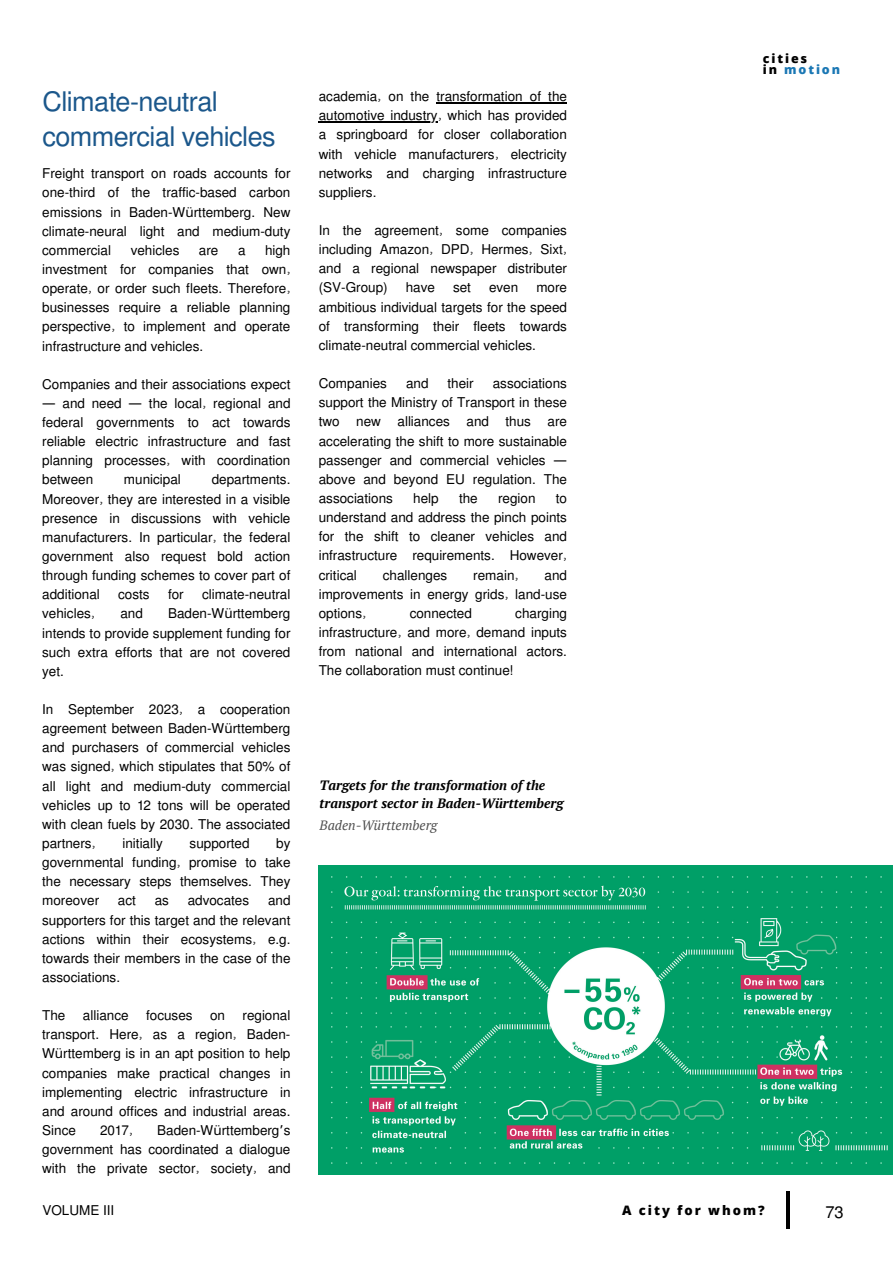
<style>
.page{position:relative;width:893px;height:1264px;background:#fff}
.page>*{position:absolute;margin:0;border:0;box-sizing:border-box;transform-origin:0 0}
.t1{font:27px/34.8px "Mukti";letter-spacing:-.02em;color:#1b578b}
.t2{font:16.5px "Mukti";color:#000}
.t3{font:13.5px/19.2px "Mukti";color:#000;text-align:justify}
.t4{font:italic 700 13.5px/18px "PT Serif";color:#000}
.t5{font:italic 13.5px "PT Serif";color:#000}
.t6{font:800 13.05px "Open Sans";letter-spacing:.15em;color:#000}
.t7{font:800 12.45px "Open Sans";letter-spacing:.15em;color:#1a77b4}
.t8{font:800 12.45px "Open Sans";letter-spacing:.15em;color:#000}
.s1{font-family:"Noto Sans"}
.s2{font-family:"Noto Sans Gurmukhi"}
.s3{color:#000}
</style>
<div class="page">
<img style="left:319px;top:865px;width:573px;height:309px">
<hr style="left:436px;top:102px;width:131px;height:1px;background:#000">
<hr style="left:319px;top:121px;width:119px;height:1px;background:#000">
<hr style="left:786px;top:1191px;width:3px;height:37px;background:#000">
<p class="t1" style="left:42px;top:82px;width:235px">Climate-neutral commercial vehicles</p>
<p class="t3" style="left:319px;top:86px;width:250px">academia, on the transformation of the automotive industry, which has provided a springboard for closer collaboration with vehicle manufacturers, electricity networks and charging infrastructure suppliers.</p>
<p class="t3" style="left:319px;top:220px;width:250px">In the agreement, some companies including Amazon, DPD, Hermes, Sixt, and a regional newspaper distributer (SV-Group)</p>
<p class="t3" style="left:42px;top:163px;width:250px">Freight transport on roads accounts for one-third of the traffic-based carbon emissions in Baden-W<span class="s1">ü</span>rttemberg. New climate-neural light and medium-duty commercial</p>
<p class="t3" style="left:42px;top:240px;width:250px;text-indent:223px">high investment for companies that own, operate, or order such fleets. Therefore, businesses require a reliable planning perspective, to implement and operate infrastructure and vehicles.</p>
<p class="t3" style="left:42px;top:374px;width:250px">Companies and their associations expect</p>
<p class="t3" style="left:42px;top:393px;width:250px"><span class="s2">—</span> and need <span class="s2">—</span> the local, regional and federal governments to act towards reliable electric infrastructure and fast planning processes, with coordination between</p>
<p class="t3" style="left:131px;top:240px;width:50px">vehicles</p>
<p class="t3" style="left:199px;top:240px;width:21px">are</p>
<p class="t3" style="left:238px;top:240px;width:9px">a</p>
<p class="t3" style="left:406px;top:277px;width:31px">have</p>
<p class="t3" style="left:453px;top:277px;width:19px">set</p>
<p class="t3" style="left:489px;top:277px;width:31px">even</p>
<p class="t3" style="left:319px;top:277px;width:250px;text-indent:217px">more ambitious individual targets for the speed of transforming their fleets towards climate-neutral commercial vehicles.</p>
<p class="t3" style="left:319px;top:373px;width:70px">Companies</p>
<p class="t3" style="left:406px;top:373px;width:24px">and</p>
<p class="t3" style="left:447px;top:373px;width:28px">their</p>
<p class="t3" style="left:319px;top:373px;width:250px;text-indent:174px">associations support the Ministry of Transport in these two new alliances and thus are accelerating the shift to more sustainable passenger and commercial vehicles <span class="s2">— </span>above and beyond EU regulation. The associations</p>
<p class="t3" style="left:42px;top:469px;width:250px;text-indent:169px">departments.<br>Moreover, they are interested in a visible presence in discussions with vehicle manufacturers. In particular, the federal government also request bold action through funding schemes to cover part of additional</p>
<p class="t3" style="left:124px;top:469px;width:58px">municipal</p>
<p class="t3" style="left:413px;top:488px;width:27px">help</p>
<p class="t3" style="left:459px;top:488px;width:20px">the</p>
<p class="t3" style="left:498px;top:488px;width:39px">region</p>
<p class="t3" style="left:319px;top:488px;width:250px;text-indent:237px">to understand and address the pinch points for the shift to cleaner vehicles and infrastructure requirements. However, critical</p>
<p class="t3" style="left:319px;top:564px;width:250px;text-indent:226px">and improvements in energy grids, land-use options,</p>
<p class="t3" style="left:383px;top:564px;width:66px">challenges</p>
<p class="t3" style="left:473px;top:564px;width:47px">remain,</p>
<p class="t3" style="left:118px;top:584px;width:33px">costs</p>
<p class="t3" style="left:168px;top:584px;width:17px">for</p>
<p class="t3" style="left:202px;top:584px;width:90px">climate-neutral</p>
<p class="t3" style="left:319px;top:602px;width:250px;text-indent:196px">charging infrastructure, and more, demand inputs from national and international actors.<br>The collaboration must continue!</p>
<p class="t3" style="left:409px;top:602px;width:64px">connected</p>
<p class="t3" style="left:42px;top:603px;width:250px;text-indent:126px">Baden-W<span class="s1">ü</span>rttemberg intends to provide supplement funding for such extra efforts that are not covered yet.</p>
<p class="t3" style="left:42px;top:699px;width:250px">In September 2023, a cooperation agreement between Baden-W<span class="s1">ü</span>rttemberg and purchasers of commercial vehicles was signed, which stipulates that 50% of all light and medium-duty commercial vehicles up to 12 tons will be operated with clean fuels by 2030. The associated partners,</p>
<p class="t3" style="left:42px;top:603px;width:54px">vehicles,</p>
<p class="t3" style="left:120px;top:603px;width:24px">and</p>
<p class="t4" style="left:319px;top:776px;width:245px">Targets for the transformation of the transport sector in Baden-Württemberg</p>
<p class="t5" style="left:319px;top:816px;width:119px">Baden-Württemberg</p>
<p class="t3" style="left:42px;top:833px;width:250px;text-indent:234px">by governmental funding, promise to take the necessary steps themselves. They moreover</p>
<p class="t3" style="left:122px;top:833px;width:42px">initially</p>
<p class="t3" style="left:189px;top:833px;width:61px">supported</p>
<p class="t3" style="left:42px;top:890px;width:250px;text-indent:226px">and supporters for this target and the relevant actions within their ecosystems, e.g. towards their members in the case of the associations.</p>
<p class="t3" style="left:42px;top:1005px;width:25px">The</p>
<p class="t3" style="left:83px;top:1005px;width:47px">alliance</p>
<p class="t3" style="left:146px;top:1005px;width:48px">focuses</p>
<p class="t3" style="left:210px;top:1005px;width:16px">on</p>
<p class="t3" style="left:118px;top:890px;width:19px">act</p>
<p class="t3" style="left:155px;top:890px;width:16px">as</p>
<p class="t3" style="left:188px;top:890px;width:63px">advocates</p>
<p class="t3" style="left:42px;top:1005px;width:250px;text-indent:200px">regional transport. Here, as a region, Baden-W<span class="s1">ü</span>rttemberg is in an apt position to help companies make practical changes in implementing electric infrastructure in and around offices and industrial areas.<br>Since</p>
<p class="t3" style="left:42px;top:1119px;width:250px;text-indent:115px">Baden-W<span class="s1">ü</span>rttemberg<span class="s2">’</span>s government has coordinated a dialogue with the private sector, society, and</p>
<p class="t3" style="left:100px;top:1119px;width:34px">2017,</p>
<p class="t8" style="left:762px;top:49px;width:46px">cities</p>
<p class="t7" style="left:762px;top:61px;width:79px"><span class="s3">in</span> motion</p>
<p class="t3" style="left:42px;top:1199px;width:73px">VOLUME III</p>
<p class="t6" style="left:622px;top:1201px;width:144px">A city for whom?</p>
<p class="t2" style="left:825px;top:1200px;width:20px">73</p>
</div>
